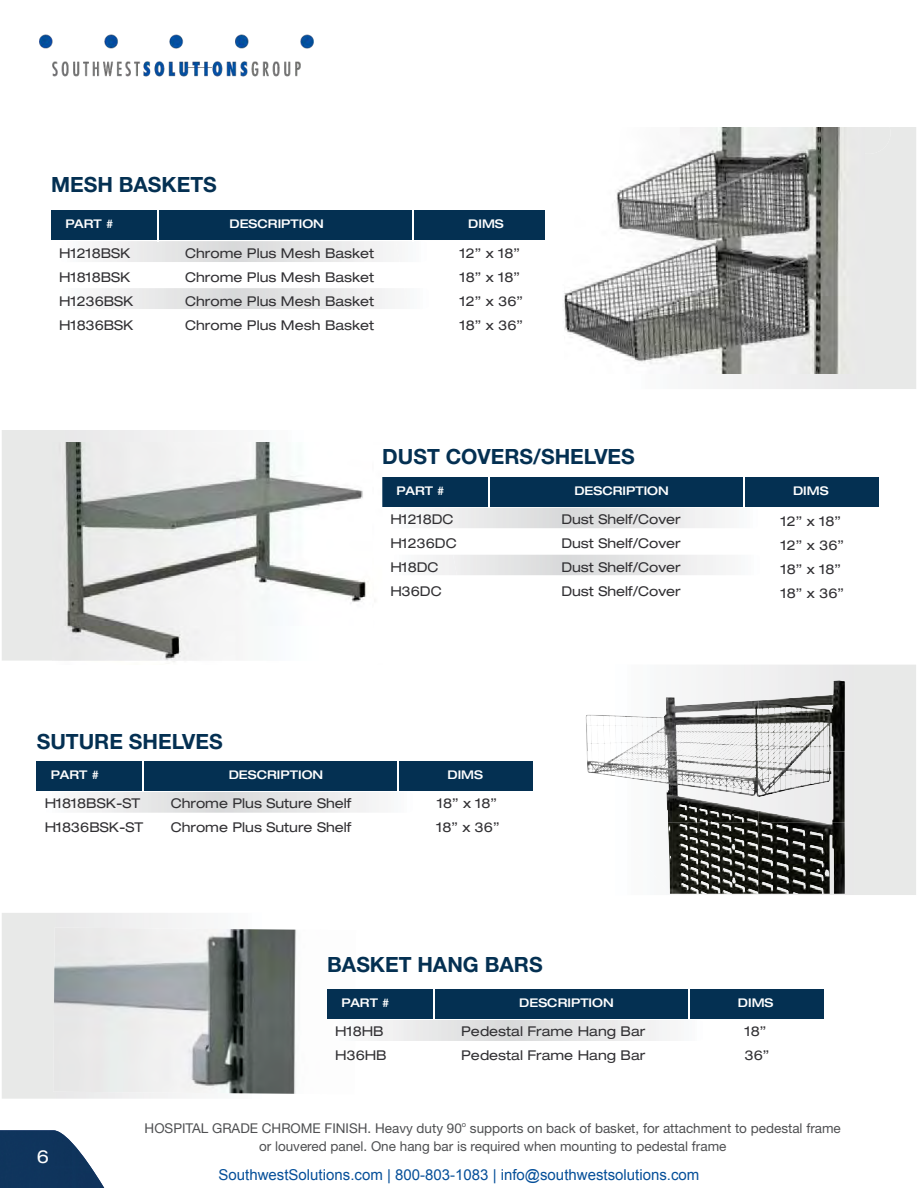
<style>
.page{position:relative;width:918px;height:1188px;background:#fff}
.page>*{position:absolute;margin:0;border:0;box-sizing:border-box;transform-origin:0 0}
.t1{font:700 21px "Helvetica Neue";color:#043052}
.t2{font:expanded 18px "Helvetica Neue";color:#fff}
.t3{font:15px "Arial";color:#054f99}
.t4{font:expanded 13.5px/24px "Helvetica Neue";color:#313033}
.t5{font:13.5px/18px "Helvetica Neue";color:#4f5052;text-align:center}
.t6{font:500 expanded 12px "Helvetica Neue";color:#fff}
</style>
<div class="page">
<img style="left:0;top:1130px;width:104px;height:58px">
<svg style="left:95px;top:241px;width:296px;height:21px"></svg>
<svg style="left:426px;top:507px;width:296px;height:21px"></svg>
<svg style="left:96px;top:288px;width:296px;height:21px"></svg>
<svg style="left:427px;top:554px;width:296px;height:21px"></svg>
<div style="left:51px;top:211px;width:511px;height:29px;background:#043052"></div>
<div style="left:382px;top:477px;width:497px;height:29px;background:#043052"></div>
<hr style="left:157px;top:200px;width:1px;height:41px;background:#fff">
<hr style="left:488px;top:466px;width:2px;height:41px;background:#fff">
<hr style="left:412px;top:201px;width:1px;height:40px;background:#fff">
<hr style="left:743px;top:467px;width:1px;height:40px;background:#fff">
<img style="left:546px;top:211px;width:16px;height:29px">
<img style="left:327px;top:989px;width:29px;height:1px">
<svg style="left:42px;top:792px;width:373px;height:21px"></svg>
<svg style="left:371px;top:1020px;width:296px;height:21px"></svg>
<div style="left:37px;top:762px;width:496px;height:29px;background:#043052"></div>
<div style="left:327px;top:990px;width:497px;height:29px;background:#043052"></div>
<hr style="left:143px;top:751px;width:1px;height:41px;background:#fff">
<hr style="left:433px;top:979px;width:1px;height:41px;background:#fff">
<hr style="left:397px;top:752px;width:2px;height:40px;background:#fff">
<hr style="left:688px;top:980px;width:1px;height:40px;background:#fff">
<svg style="left:2px;top:913px;width:295px;height:186px"></svg>
<div style="left:2px;top:430px;width:218px;height:231px;background:#e8e9e8"></div>
<img style="left:52px;top:442px;width:317px;height:220px">
<svg style="left:586px;top:665px;width:330px;height:230px"></svg>
<svg style="left:563px;top:127px;width:353px;height:262px"></svg>
<img style="left:759px;top:823px;width:86px;height:71px">
<img style="left:585px;top:697px;width:87px;height:54px">
<img style="left:587px;top:751px;width:85px;height:72px">
<img style="left:39px;top:34px;width:274px;height:43px">
<h1 class="t1" style="left:51px;top:177px;width:167px">MESH BASKETS</h1>
<p class="t6" style="left:65px;top:219px;width:49px">PART #</p>
<p class="t6" style="left:230px;top:219px;width:96px">DESCRIPTION</p>
<p class="t6" style="left:468px;top:219px;width:37px">DIMS</p>
<p class="t4" style="left:59px;top:242px;width:73px">H1218BSK</p>
<p class="t4" style="left:185px;top:242px;width:191px">Chrome Plus Mesh Basket</p>
<p class="t4" style="left:460px;top:242px;width:62px">12” x 18”</p>
<p class="t4" style="left:59px;top:266px;width:73px">H1818BSK</p>
<p class="t4" style="left:185px;top:266px;width:191px">Chrome Plus Mesh Basket</p>
<p class="t4" style="left:460px;top:266px;width:62px">18” x 18”</p>
<p class="t4" style="left:59px;top:290px;width:76px">H1236BSK</p>
<p class="t4" style="left:185px;top:290px;width:191px">Chrome Plus Mesh Basket</p>
<p class="t4" style="left:460px;top:290px;width:65px">12” x 36”</p>
<p class="t4" style="left:59px;top:314px;width:76px">H1836BSK</p>
<p class="t4" style="left:185px;top:314px;width:191px">Chrome Plus Mesh Basket</p>
<p class="t4" style="left:460px;top:314px;width:65px">18” x 36”</p>
<h1 class="t1" style="left:382px;top:449px;width:254px">DUST COVERS/SHELVES</h1>
<p class="t6" style="left:397px;top:486px;width:49px">PART #</p>
<p class="t6" style="left:574px;top:486px;width:96px">DESCRIPTION</p>
<p class="t6" style="left:793px;top:486px;width:37px">DIMS</p>
<h1 class="t1" style="left:37px;top:734px;width:187px">SUTURE SHELVES</h1>
<p class="t4" style="left:390px;top:508px;width:65px">H1218DC</p>
<p class="t4" style="left:561px;top:508px;width:121px">Dust Shelf/Cover</p>
<p class="t4" style="left:390px;top:532px;width:68px">H1236DC</p>
<p class="t4" style="left:561px;top:532px;width:121px">Dust Shelf/Cover</p>
<p class="t4" style="left:390px;top:556px;width:50px">H18DC</p>
<p class="t4" style="left:561px;top:556px;width:121px">Dust Shelf/Cover</p>
<p class="t4" style="left:390px;top:580px;width:53px">H36DC</p>
<p class="t4" style="left:561px;top:580px;width:121px">Dust Shelf/Cover</p>
<p class="t6" style="left:51px;top:770px;width:49px">PART #</p>
<p class="t6" style="left:229px;top:770px;width:96px">DESCRIPTION</p>
<p class="t6" style="left:447px;top:770px;width:37px">DIMS</p>
<p class="t4" style="left:45px;top:793px;width:97px">H1818BSK-ST</p>
<p class="t4" style="left:171px;top:793px;width:182px">Chrome Plus Suture Shelf</p>
<p class="t4" style="left:437px;top:793px;width:62px">18” x 18”</p>
<p class="t4" style="left:45px;top:817px;width:100px">H1836BSK-ST</p>
<p class="t4" style="left:171px;top:817px;width:182px">Chrome Plus Suture Shelf</p>
<p class="t4" style="left:436px;top:817px;width:65px">18” x 36”</p>
<h1 class="t1" style="left:327px;top:957px;width:217px">BASKET HANG BARS</h1>
<p class="t4" style="left:781px;top:510px;width:65px">12” x 18”<br>12” x 36”<br>18” x 18”<br>18” x 36”</p>
<p class="t6" style="left:341px;top:998px;width:49px">PART #</p>
<p class="t6" style="left:519px;top:998px;width:96px">DESCRIPTION</p>
<p class="t6" style="left:738px;top:998px;width:37px">DIMS</p>
<h2 class="t2" style="left:37px;top:1150px;width:14px">6</h2>
<p class="t4" style="left:335px;top:1021px;width:50px">H18HB</p>
<p class="t4" style="left:461px;top:1021px;width:186px">Pedestal Frame Hang Bar</p>
<p class="t4" style="left:745px;top:1021px;width:23px">18”</p>
<p class="t4" style="left:335px;top:1045px;width:53px">H36HB</p>
<p class="t4" style="left:461px;top:1045px;width:186px">Pedestal Frame Hang Bar</p>
<p class="t4" style="left:745px;top:1045px;width:26px">36”</p>
<p class="t5" style="left:145px;top:1121px;width:698px">HOSPITAL GRADE CHROME FINISH. Heavy duty 90<sup>o</sup> supports on back of basket, for attachment to pedestal frame or louvered panel. One hang bar is required when mounting to pedestal frame</p>
<p class="t3" style="left:219px;top:1165px;width:482px">SouthwestSolutions.com | 800-803-1083 | info@southwestsolutions.com</p>
</div>
